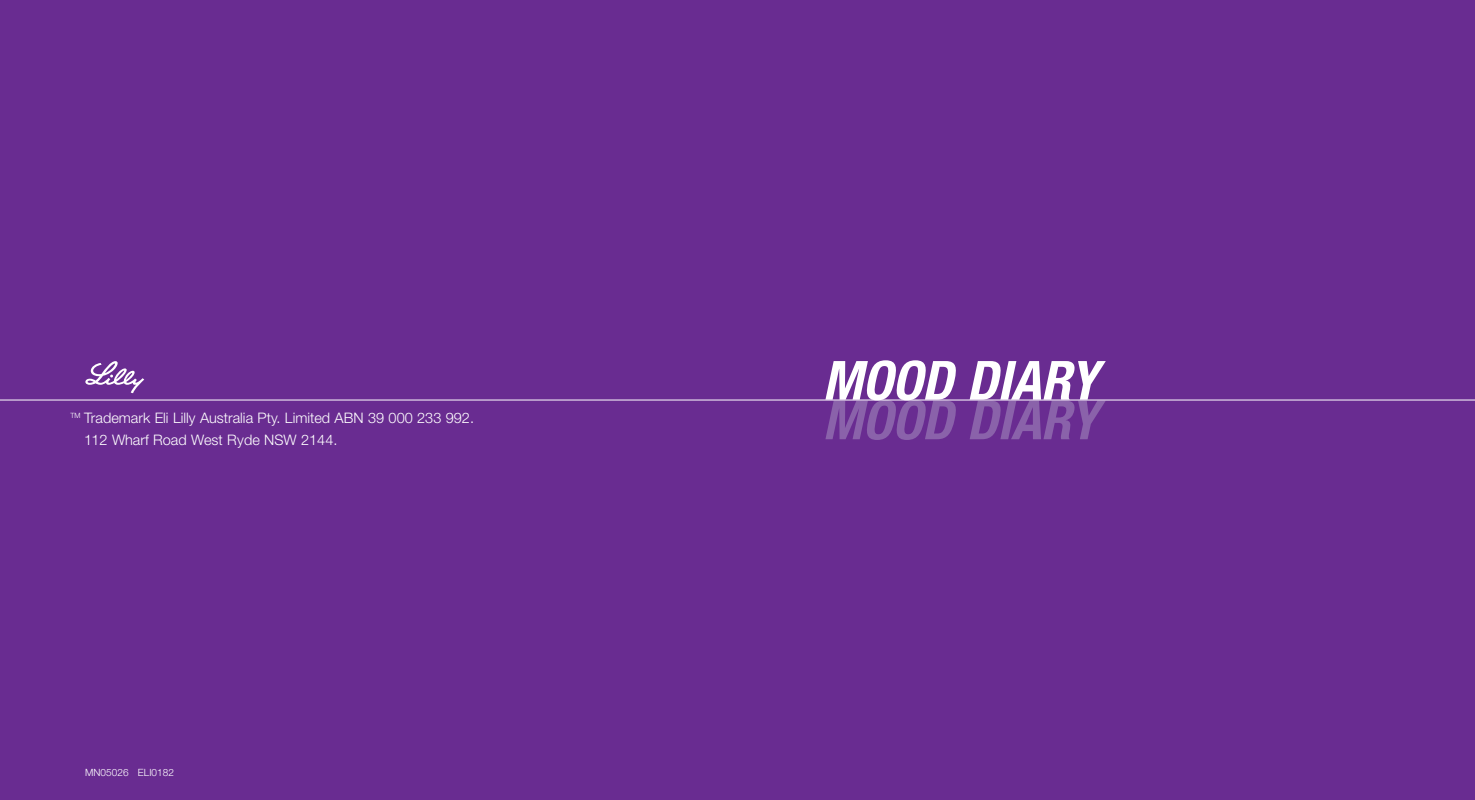
<style>
.page{position:relative;width:1475px;height:800px;background:#fff}
.page>*{position:absolute;margin:0;border:0;box-sizing:border-box;transform-origin:0 0}
.t1{font:italic 700 condensed 54px "Helvetica Neue";letter-spacing:-.005em;color:#fff}
.t2{font:italic 700 condensed 54px "Helvetica Neue";letter-spacing:-.005em;color:#8a62aa}
.t3{font:300 14.4px/21.8px "Helvetica Neue";color:#fff}
.t4{font:300 10px "Helvetica Neue";letter-spacing:.005em;color:#fff}
.t5{font:300 7.2px "Helvetica Neue";color:#fff}
</style>
<div class="page">
<div style="left:737px;top:0;width:737px;height:799px;background:#692c91"></div>
<div style="left:0;top:0;width:737px;height:799px;background:#692c91"></div>
<svg style="left:85px;top:361px;width:59px;height:32px"></svg>
<hr style="left:0;top:399px;width:1474px;height:1px;background:#fff">
<p class="t3" style="left:84px;top:408px;width:391px">Trademark Eli Lilly Australia Pty. Limited ABN 39 000 233 992.<br>112 Wharf Road West Ryde NSW 2144.</p>
<p class="t5" style="left:70px;top:412px;width:12px">TM</p>
<p class="t4" style="left:85px;top:768px;width:90px">MN05026 ELI0182</p>
<h1 class="t1" style="left:822px;top:361px;width:276px">MOOD DIARY</h1>
<h1 class="t2" style="left:822px;top:400px;width:276px">MOOD DIARY</h1>
</div>
